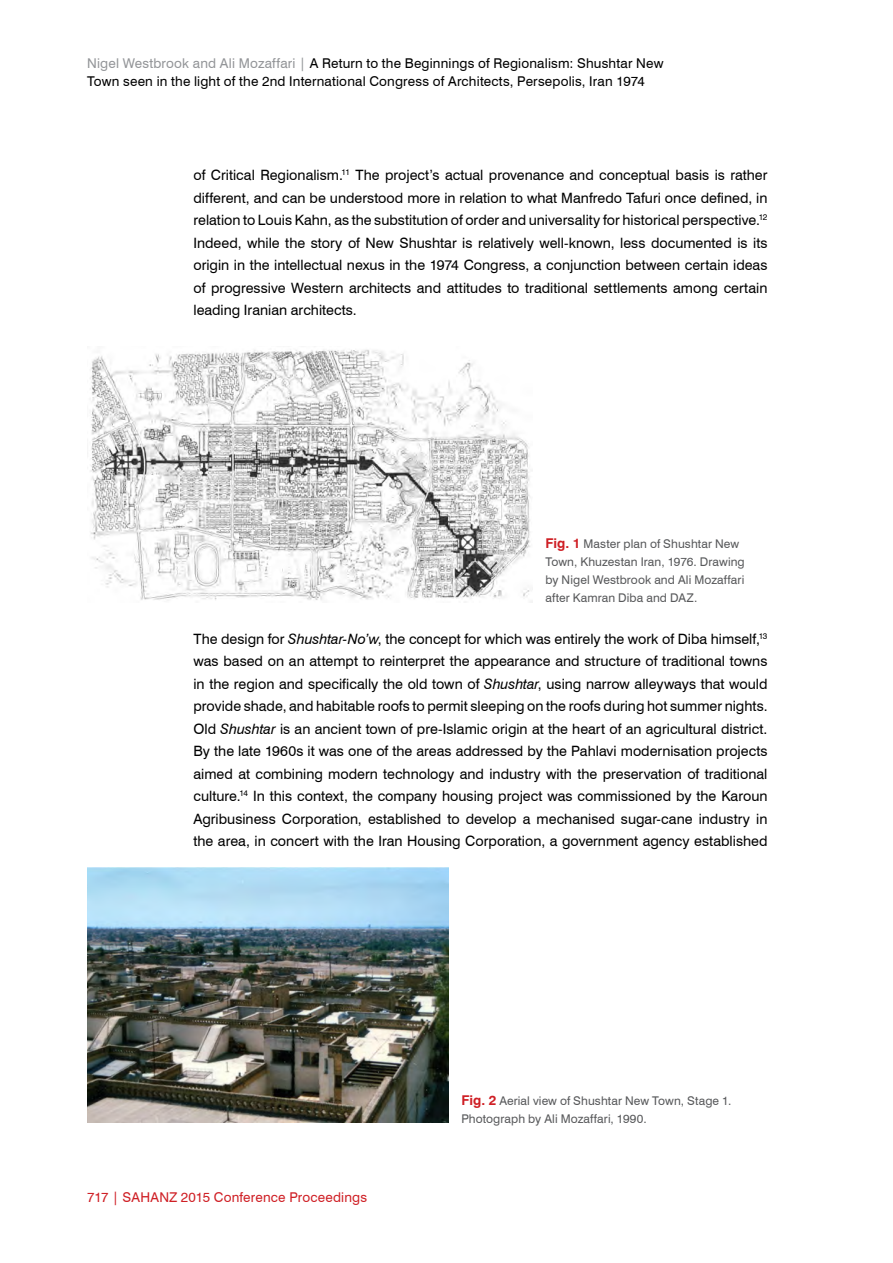
<style>
.page{position:relative;width:893px;height:1263px;background:#fff}
.page>*{position:absolute;margin:0;border:0;box-sizing:border-box;transform-origin:0 0}
.t1{font:14.25px/22.5px "Swiss 721 BT";color:#000;text-align:justify}
.t2{font:13.5px/18px "Swiss 721 BT";letter-spacing:.015em;color:#000}
.t3{font:13.5px "Swiss 721 BT";letter-spacing:.015em;color:#cf1f25}
.t4{font:12px/18px "Swiss 721 BT";letter-spacing:.01em;color:#58595b}
.s1{color:#939598}
.s2{font-weight:700;font-size:13.5px;color:#cf1f25}
.s3{font-style:italic}
</style>
<div class="page">
<img style="left:87px;top:349px;width:446px;height:253px">
<img style="left:87px;top:867px;width:362px;height:256px">
<p class="t2" style="left:87px;top:54px;width:578px"><span class="s1">Nigel Westbrook and Ali Mozaffari |</span> A Return to the Beginnings of Regionalism: Shushtar New<br>Town seen in the light of the 2nd International Congress of Architects, Persepolis, Iran 1974</p>
<p class="t1" style="left:193px;top:164px;width:576px">of Critical Regionalism.<sup>11</sup> The project’s actual provenance and conceptual basis is rather different, and can be understood more in relation to what Manfredo Tafuri once defined, in relation to Louis Kahn, as the substitution of order and universality for historical perspective.<sup>12<br></sup>Indeed, while the story of New Shushtar is relatively well-known, less documented is its origin in the intellectual nexus in the 1974 Congress, a conjunction between certain ideas of progressive Western architects and attitudes to traditional settlements among certain leading Iranian architects.</p>
<p class="t4" style="left:545px;top:535px;width:201px"><span class="s2">Fig. 1</span> Master plan of Shushtar New Town, Khuzestan Iran, 1976. Drawing by Nigel Westbrook and Ali Mozaffari after Kamran Diba and DAZ.</p>
<p class="t1" style="left:193px;top:627px;width:576px">The design for <span class="s3">Shushtar-No’w</span>, the concept for which was entirely the work of Diba himself,<sup>13 </sup>was based on an attempt to reinterpret the appearance and structure of traditional towns in the region and specifically the old town of <span class="s3">Shushtar</span>, using narrow alleyways that would provide shade, and habitable roofs to permit sleeping on the roofs during hot summer nights.<br>Old <span class="s3">Shushtar</span> is an ancient town of pre-Islamic origin at the heart of an agricultural district.<br>By the late 1960s it was one of the areas addressed by the Pahlavi modernisation projects aimed at combining modern technology and industry with the preservation of traditional culture.<sup>14</sup> In this context, the company housing project was commissioned by the Karoun Agribusiness Corporation, established to develop a mechanised sugar-cane industry in the area, in concert with the Iran Housing Corporation, a government agency established</p>
<p class="t3" style="left:87px;top:1188px;width:281px">717 | SAHANZ 2015 Conference Proceedings</p>
<p class="t4" style="left:461px;top:1091px;width:271px"><span class="s2">Fig. 2</span> Aerial view of Shushtar New Town, Stage 1.<br>Photograph by Ali Mozaffari, 1990.</p>
</div>
